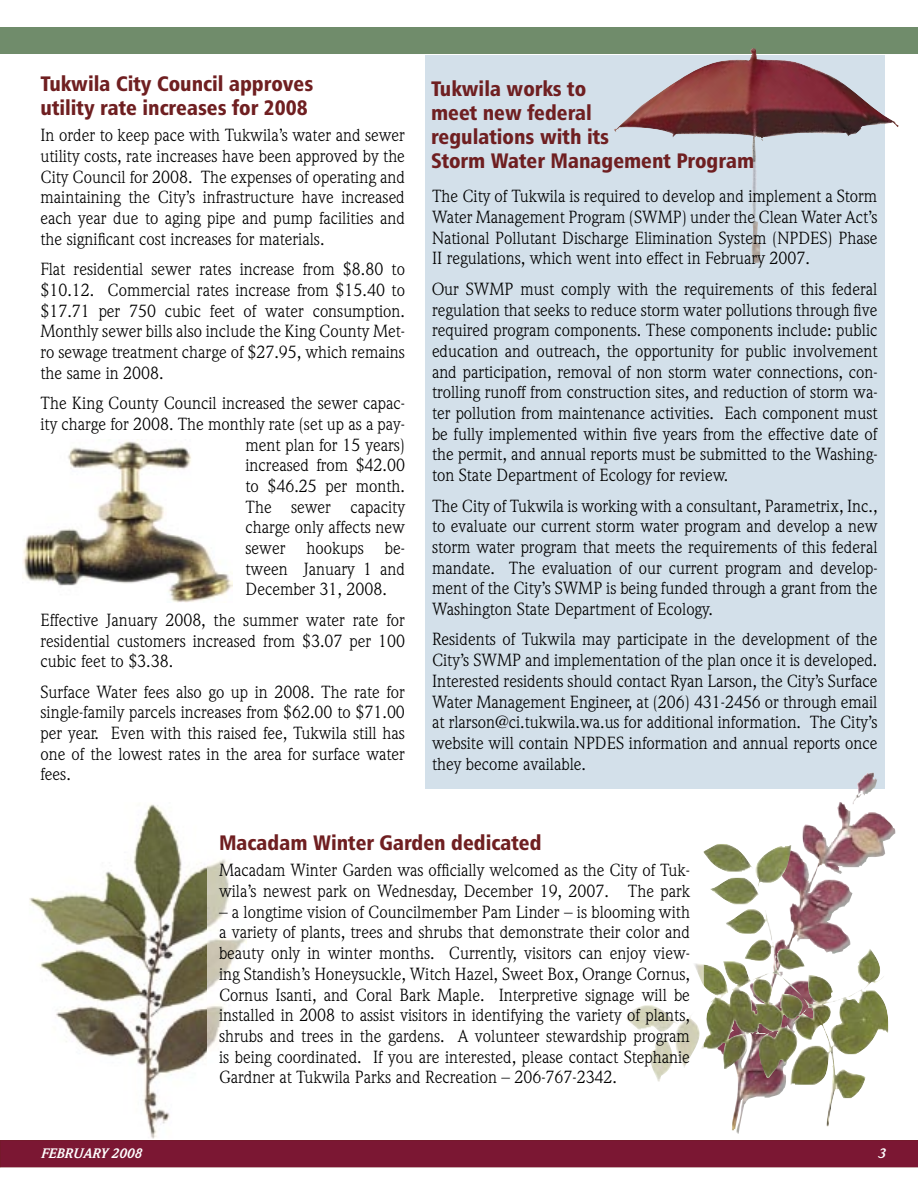
<style>
.page{position:relative;width:918px;height:1188px;background:#fff}
.page>*{position:absolute;margin:0;border:0;box-sizing:border-box;transform-origin:0 0}
.t1{font:21px/24px "Humanist 777 BT Black Condensed B";color:#6f1f21}
.t2{font:17.25px/20.7px "Weidemann";color:#000;text-align:justify}
.t3{font:italic 700 13.5px "Weidemann";letter-spacing:.005em;color:#fff}
</style>
<div class="page">
<div style="left:0;top:1140px;width:918px;height:27px;background:#7b1733"></div>
<div style="left:0;top:27px;width:918px;height:27px;background:#708c6b"></div>
<img style="left:29px;top:804px;width:179px;height:335px">
<div style="left:425px;top:55px;width:460px;height:734px;background:#d3e0ea"></div>
<img style="left:614px;top:48px;width:285px;height:114px">
<img style="left:802px;top:773px;width:94px;height:260px">
<img style="left:713px;top:844px;width:174px;height:283px">
<img style="left:208px;top:859px;width:39px;height:190px">
<img style="left:626px;top:851px;width:87px;height:230px">
<img style="left:751px;top:162px;width:9px;height:101px">
<img style="left:23px;top:441px;width:209px;height:162px">
<p class="t1" style="left:40px;top:71px;width:274px">Tukwila City Council approves utility rate increases for 2008</p>
<p class="t2" style="left:40px;top:125px;width:366px">In order to keep pace with Tukwila’s water and sewer utility costs, rate increases have been approved by the City Council for 2008. The expenses of operating and maintaining the City’s infrastructure have increased each year due to aging pipe and pump facilities and the significant cost increases for materials.</p>
<p class="t2" style="left:40px;top:259px;width:366px">Flat residential sewer rates increase from $8.80 to $10.12. Commercial rates increase from $15.40 to $17.71 per 750 cubic feet of water consumption.<br>Monthly sewer bills also include the King County Met&shy;ro sewage treatment charge of $27.95, which remains the same in 2008.</p>
<p class="t2" style="left:40px;top:393px;width:366px">The King County Council increased the sewer capac-</p>
<p class="t2" style="left:40px;top:413px;width:366px">ity charge for 2008. The monthly rate (set up as a pay-</p>
<p class="t2" style="left:246px;top:434px;width:161px">ment plan for 15 years)</p>
<p class="t2" style="left:246px;top:455px;width:161px">increased from $42.00</p>
<p class="t2" style="left:246px;top:476px;width:161px">to $46.25 per month.</p>
<p class="t2" style="left:246px;top:496px;width:161px">The sewer capacity</p>
<p class="t2" style="left:246px;top:517px;width:161px">charge only affects new</p>
<p class="t2" style="left:246px;top:538px;width:161px">sewer hookups be-</p>
<p class="t2" style="left:246px;top:558px;width:161px">tween January 1 and</p>
<p class="t2" style="left:246px;top:579px;width:143px">December 31, 2008.</p>
<p class="t2" style="left:40px;top:609px;width:366px">Effective January 2008, the summer water rate for residential customers increased from $3.07 per 100 cubic feet to $3.38.</p>
<p class="t2" style="left:40px;top:681px;width:366px">Surface Water fees also go up in 2008. The rate for single-family parcels increases from $62.00 to $71.00 per year. Even with this raised fee, Tukwila still has one of the lowest rates in the area for surface water fees.</p>
<p class="t1" style="left:431px;top:76px;width:325px">Tukwila works to<br>meet new federal<br>regulations with its<br>Storm Water Management Program</p>
<p class="t2" style="left:432px;top:186px;width:447px">The City of Tukwila is required to develop and implement a Storm Water Management Program (SWMP) under the Clean Water Act’s National Pollutant Discharge Elimination System (NPDES) Phase II regulations, which went into effect in February 2007.</p>
<p class="t2" style="left:432px;top:278px;width:447px">Our SWMP must comply with the requirements of this federal regulation that seeks to reduce storm water pollutions through five required program components. These components include: public education and outreach, the opportunity for public involvement and participation, removal of non storm water connections, con&shy;trolling runoff from construction sites, and reduction of storm wa&shy;ter pollution from maintenance activities. Each component must be fully implemented within five years from the effective date of the permit, and annual reports must be submitted to the Washing&shy;ton State Department of Ecology for review.</p>
<p class="t2" style="left:432px;top:495px;width:447px">The City of Tukwila is working with a consultant, Parametrix, Inc., to evaluate our current storm water program and develop a new storm water program that meets the requirements of this federal mandate. The evaluation of our current program and develop&shy;ment of the City’s SWMP is being funded through a grant from the Washington State Department of Ecology.</p>
<p class="t2" style="left:432px;top:629px;width:447px">Residents of Tukwila may participate in the development of the City’s SWMP and implementation of the plan once it is developed.<br>Interested residents should contact Ryan Larson, the City’s Surface Water Management Engineer, at (206) 431-2456 or through email at rlarson@ci.tukwila.wa.us for additional information. The City’s website will contain NPDES information and annual reports once they become available.</p>
<p class="t1" style="left:219px;top:830px;width:324px">Macadam Winter Garden dedicated</p>
<p class="t2" style="left:219px;top:860px;width:473px">Macadam Winter Garden was officially welcomed as the City of Tuk&shy;wila’s newest park on Wednesday, December 19, 2007. The park</p>
<p class="t2" style="left:219px;top:901px;width:473px">– a longtime vision of Councilmember Pam Linder – is blooming with a variety of plants, trees and shrubs that demonstrate their color and beauty only in winter months. Currently, visitors can enjoy view&shy;ing Standish’s Honeysuckle, Witch Hazel, Sweet Box, Orange Cornus, Cornus Isanti, and Coral Bark Maple. Interpretive signage will be installed in 2008 to assist visitors in identifying the variety of plants, shrubs and trees in the gardens. A volunteer stewardship program is being coordinated. If you are interested, please contact Stephanie Gardner at Tukwila Parks and Recreation – 206-767-2342.</p>
<p class="t3" style="left:40px;top:1145px;width:102px">FEBRUARY 2008</p>
<p class="t3" style="left:878px;top:1145px;width:9px">3</p>
</div>
